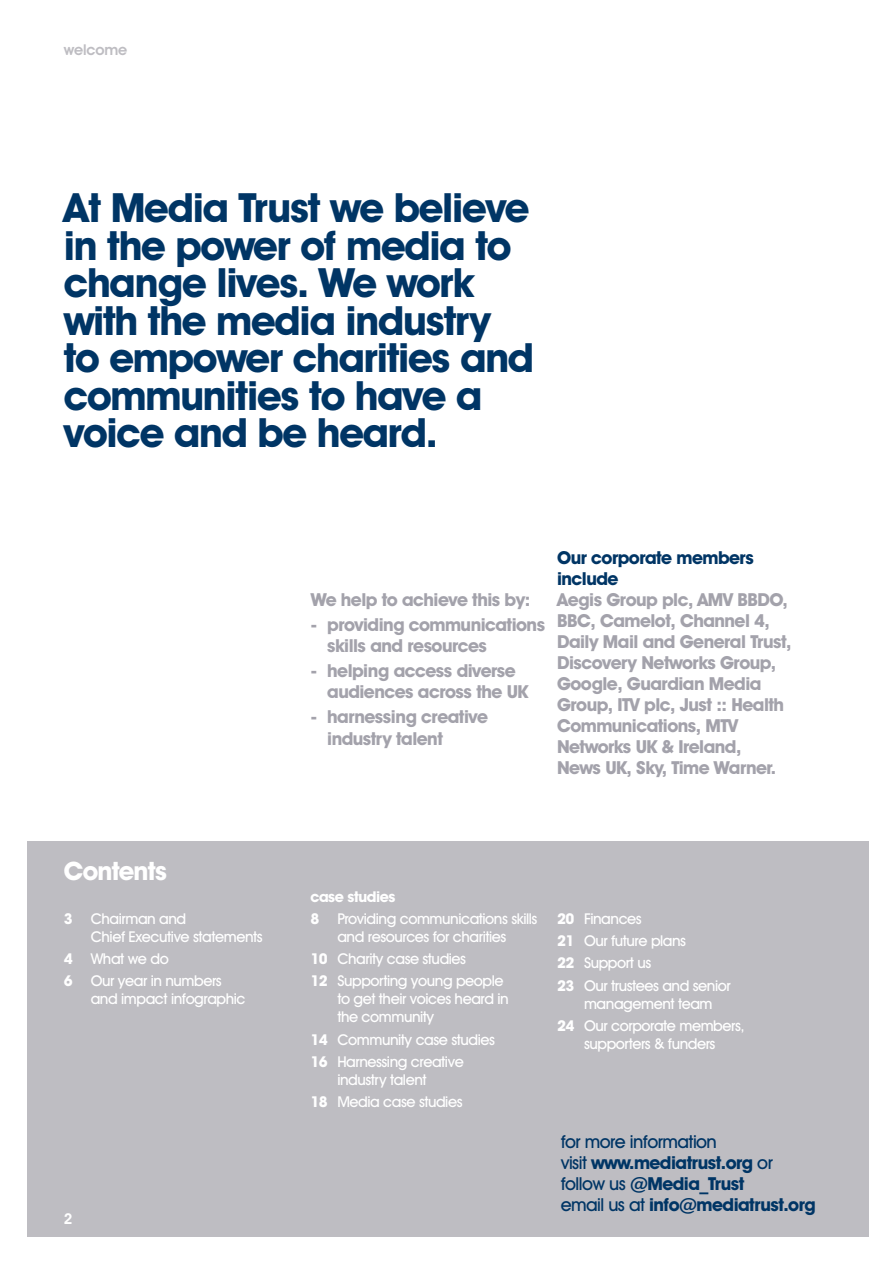
<style>
.page{position:relative;width:893px;height:1263px;background:#fff}
.page>*{position:absolute;margin:0;border:0;box-sizing:border-box;transform-origin:0 0}
.t1{font:700 40.5px/37.5px "Avant Garde IT Cby BT";letter-spacing:-.03em;color:#003565}
.t2{font:700 25.5px "Avant Garde IT Cby BT";letter-spacing:-.03em;color:#fff}
.t3{font:700 18px/21px "Avant Garde IT Cby BT";letter-spacing:-.03em;color:#a3a2ab}
.t4{font:700 18px/21px "Avant Garde IT Cby BT";letter-spacing:-.03em;color:#003565}
.t5{font:500 15px/22.2px "Avant Garde IT Cby BT";letter-spacing:-.03em;color:#fff}
.t6{font:600 15px "Avant Garde IT Cby BT";letter-spacing:-.01em;color:#bebdc2}
.t7{font:600 15px "Avant Garde IT Cby BT";color:#fff}
.s1{font-weight:700}
.s2{font-weight:500}
</style>
<div class="page">
<div style="left:27px;top:841px;width:841px;height:396px;background:#bebdc2"></div>
<p class="t6" style="left:64px;top:41px;width:65px">welcome</p>
<h1 class="t1" style="left:64px;top:189px;width:472px">At Media Trust we believe in the power of media to change lives. We work with the media industry to empower charities and communities to have a voice and be heard.</h1>
<h2 class="t2" style="left:64px;top:855px;width:105px">Contents</h2>
<p class="t5" style="left:91px;top:909px;width:173px;line-height:18px;text-indent:-27px"><span class="s1">3</span> Chairman and<br>Chief Executive statements</p>
<p class="t5" style="left:64px;top:947px;width:160px"><span class="s1">4</span> What we do<br><span class="s1">6</span> Our year in numbers</p>
<p class="t5" style="left:91px;top:988px;width:156px">and impact infographic</p>
<p class="t7" style="left:64px;top:1210px;width:10px">2</p>
<p class="t3" style="left:311px;top:589px;width:221px">We help to achieve this by:</p>
<p class="t3" style="left:327px;top:614px;width:219px;text-indent:-17px">- providing communications skills and resources</p>
<p class="t3" style="left:327px;top:660px;width:203px;text-indent:-17px">- helping access diverse audiences across the UK</p>
<p class="t3" style="left:327px;top:706px;width:162px;text-indent:-17px">- harnessing creative industry talent</p>
<p class="t4" style="left:557px;top:547px;width:198px">Our corporate members include</p>
<p class="t3" style="left:557px;top:589px;width:236px">Aegis Group plc, AMV BBDO,<br>BBC, Camelot, Channel 4,<br>Daily Mail and General Trust,<br>Discovery Networks Group,<br>Google, Guardian Media<br>Group, ITV plc, Just :: Health<br>Communications, MTV<br>Networks UK &amp; Ireland,<br>News UK, Sky, Time Warner.</p>
<p class="t5" style="left:310px;top:885px;width:228px"><span class="s1">case studies<br>8</span> Providing communications skills</p>
<p class="t5" style="left:310px;top:925px;width:197px;text-indent:27px">and resources for charities<br><span class="s1">10</span> Charity case studies<br><span class="s1">12</span> Supporting young people</p>
<p class="t5" style="left:337px;top:990px;width:173px;line-height:18px">to get their voices heard in the community</p>
<p class="t5" style="left:310px;top:1028px;width:186px"><span class="s1">14</span> Community case studies<br><span class="s1">16</span> Harnessing creative</p>
<p class="t5" style="left:310px;top:1068px;width:154px;text-align:center">industry talent<br><span class="s1">18</span> Media case studies</p>
<p class="t5" style="left:557px;top:907px;width:175px"><span class="s1">20</span> Finances<br><span class="s1">21</span> Our future plans<br><span class="s1">22</span> Support us<br><span class="s1">23</span> Our trustees and senior</p>
<p class="t5" style="left:557px;top:992px;width:189px;text-align:center">management team<br><span class="s1">24</span> Our corporate members,</p>
<p class="t5" style="left:584px;top:1032px;width:133px">supporters &amp; funders</p>
<p class="t4" style="left:561px;top:1131px;width:257px"><span class="s2">for more information<br>visit</span> www.mediatrust.org <span class="s2">or follow us</span> @Media_Trust<br><span class="s2">email us at</span> info@mediatrust.org</p>
</div>
